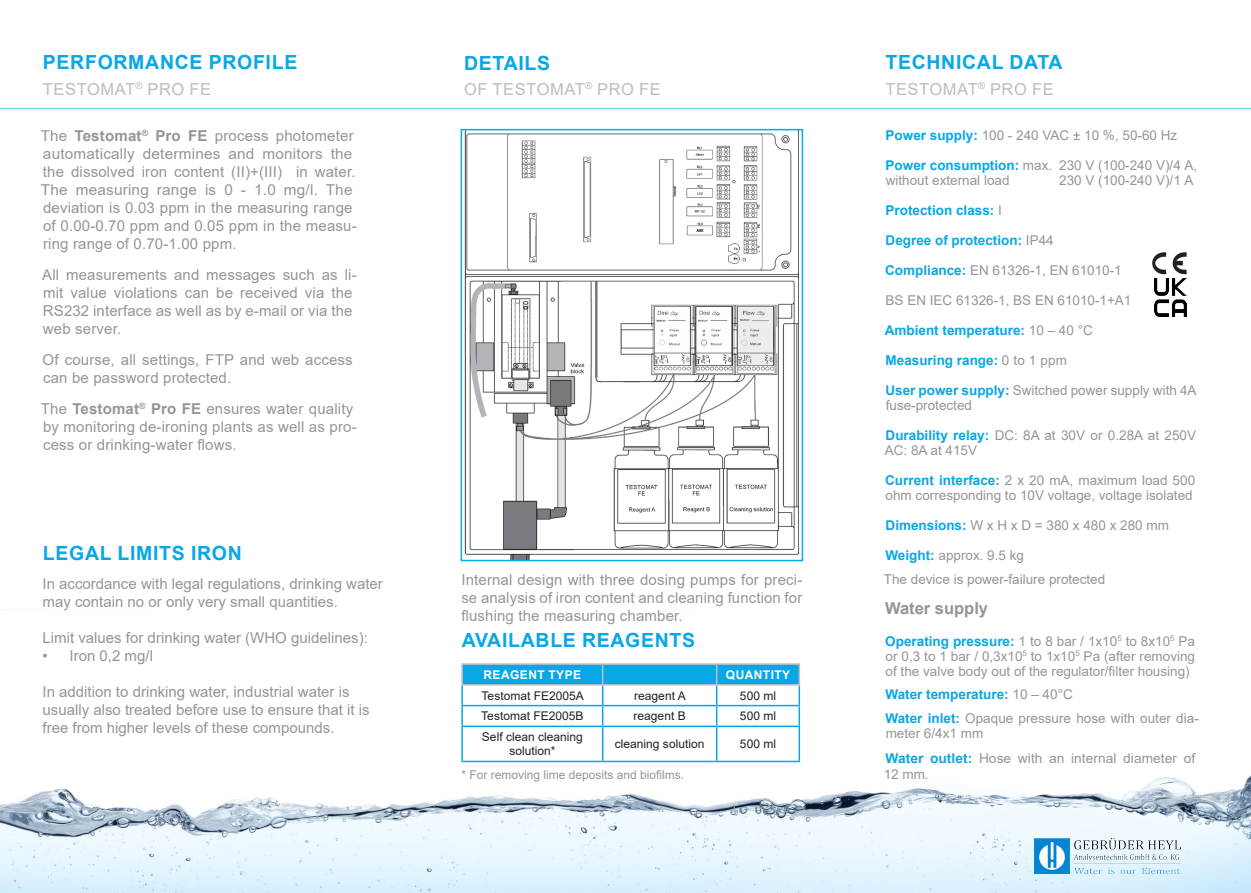
<style>
.page{position:relative;width:1251px;height:893px;background:#fff}
.page>*{position:absolute;margin:0;border:0;box-sizing:border-box;transform-origin:0 0}
.t1{font:700 19.5px "Arial";letter-spacing:.035em;color:#08a7e6}
.t2{font:16.5px "Arial";letter-spacing:.035em;color:#bcbdc0}
.t3{font:700 16.5px "Arial";color:#939598}
.t4{font:15px/18px "Arial";letter-spacing:.01em;color:#939598}
.t5{font:13.5px/15px "Arial";color:#939598}
.t6{font:700 13.5px "Arial";color:#08a7e6}
.t7{font:12px/14.4px "Arial";color:#231f20;text-align:center}
.t8{font:12px "Arial";color:#939598}
.t9{font:700 12px "Arial";letter-spacing:.035em;color:#fff}
.s1{font-weight:700}
.s2{font-weight:700;color:#08a7e6}
.s3{font-weight:400;color:#939598}
</style>
<div class="page">
<img style="left:0;top:663px;width:1250px;height:230px">
<hr style="left:0;top:108px;width:1250px;height:1px;background:#00aeef">
<img style="left:1152px;top:252px;width:35px;height:28px">
<img style="left:1034px;top:839px;width:145px;height:34px">
<img style="left:1153px;top:278px;width:32px;height:39px">
<img style="left:465px;top:132px;width:333px;height:426px">
<div style="left:460px;top:129px;width:343px;height:432px;border:2px solid #00aeef"></div>
<hr style="left:461px;top:726px;width:141px;height:1px;background:#08a7e6">
<hr style="left:461px;top:727px;width:2px;height:34px;background:#08a7e6">
<hr style="left:602px;top:726px;width:114px;height:1px;background:#08a7e6">
<hr style="left:601px;top:727px;width:2px;height:34px;background:#08a7e6">
<hr style="left:716px;top:726px;width:83px;height:1px;background:#08a7e6">
<hr style="left:715px;top:727px;width:2px;height:34px;background:#08a7e6">
<hr style="left:798px;top:727px;width:1px;height:34px;background:#08a7e6">
<hr style="left:461px;top:761px;width:141px;height:1px;background:#08a7e6">
<hr style="left:602px;top:761px;width:114px;height:1px;background:#08a7e6">
<hr style="left:716px;top:761px;width:83px;height:1px;background:#08a7e6">
<hr style="left:461px;top:663px;width:141px;height:2px;background:#bcbdc0">
<hr style="left:602px;top:663px;width:114px;height:2px;background:#bcbdc0">
<hr style="left:716px;top:663px;width:83px;height:2px;background:#bcbdc0">
<svg style="left:461px;top:664px;width:338px;height:62px"></svg>
<hr style="left:461px;top:684px;width:141px;height:2px;background:#bcbdc0">
<hr style="left:602px;top:684px;width:114px;height:2px;background:#bcbdc0">
<hr style="left:716px;top:684px;width:83px;height:2px;background:#bcbdc0">
<div style="left:461px;top:771px;width:337px;height:18px;background:#fff"></div>
<p class="t1" style="left:43px;top:49px;width:256px">PERFORMANCE PROFILE</p>
<p class="t1" style="left:464px;top:49px;width:88px">DETAILS</p>
<p class="t1" style="left:885px;top:49px;width:179px">TECHNICAL DATA</p>
<p class="t2" style="left:43px;top:78px;width:170px">TESTOMAT<sup>®</sup> PRO FE</p>
<p class="t2" style="left:464px;top:78px;width:198px">OF TESTOMAT<sup>®</sup> PRO FE</p>
<p class="t2" style="left:885px;top:78px;width:170px">TESTOMAT<sup>®</sup> PRO FE</p>
<p class="t4" style="left:41px;top:127px;width:317px">The <span class="s1">Testomat</span><sup>®</sup> <span class="s1">Pro FE</span> process photometer automatically determines and monitors the the dissolved iron content (II)+(III) in water.<br>The measuring range is 0 - 1.0 mg/l. The deviation is 0.03 ppm in the measuring range of 0.00-0.70 ppm and 0.05 ppm in the measu&shy;ring range of 0.70-1.00 ppm.</p>
<p class="t4" style="left:42px;top:266px;width:316px">All measurements and messages such as li&shy;mit value violations can be received via the RS232 interface as well as by e-mail or via the web server.</p>
<p class="t4" style="left:43px;top:351px;width:311px">Of course, all settings, FTP and web access can be password protected.</p>
<p class="t4" style="left:41px;top:399px;width:317px">The <span class="s1">Testomat</span><sup>®</sup> <span class="s1">Pro FE</span> ensures water quality by monitoring de-ironing plants as well as pro&shy;cess or drinking-water flows.</p>
<p class="t1" style="left:43px;top:539px;width:200px">LEGAL LIMITS IRON</p>
<p class="t4" style="left:43px;top:575px;width:342px">In accordance with legal regulations, drinking water may contain no or only very small quantities.</p>
<p class="t4" style="left:43px;top:629px;width:327px">Limit values for drinking water (WHO guidelines):</p>
<p class="t4" style="left:43px;top:647px;width:112px">• Iron 0,2 mg/l</p>
<p class="t4" style="left:43px;top:683px;width:328px">In addition to drinking water, industrial water is usually also treated before use to ensure that it is free from higher levels of these compounds.</p>
<p class="t4" style="left:461px;top:571px;width:342px;text-align:justify">Internal design with three dosing pumps for preci&shy;se analysis of iron content and cleaning function for flushing the measuring chamber.</p>
<p class="t1" style="left:461px;top:626px;width:235px">AVAILABLE REAGENTS</p>
<p class="t9" style="left:483px;top:666px;width:99px">REAGENT TYPE</p>
<p class="t9" style="left:725px;top:666px;width:66px">QUANTITY</p>
<p class="t7" style="left:481px;top:688px;width:104px">Testomat FE2005A</p>
<p class="t7" style="left:634px;top:688px;width:53px">reagent A</p>
<p class="t7" style="left:739px;top:688px;width:38px">500 ml</p>
<p class="t7" style="left:481px;top:709px;width:104px">Testomat FE2005B</p>
<p class="t7" style="left:633px;top:709px;width:54px">reagent B</p>
<p class="t7" style="left:739px;top:709px;width:38px">500 ml</p>
<p class="t7" style="left:482px;top:730px;width:102px">Self clean cleaning solution*</p>
<p class="t7" style="left:614px;top:737px;width:91px">cleaning solution</p>
<p class="t7" style="left:739px;top:737px;width:38px">500 ml</p>
<p class="t8" style="left:461px;top:767px;width:224px">* For removing lime deposits and biofilms.</p>
<p class="t5" style="left:885px;top:128px;width:293px"><span class="s2">Power supply:</span> 100 - 240 VAC ± 10 %, 50-60 Hz</p>
<p class="t5" style="left:885px;top:158px;width:313px"><span class="s2">Power consumption:</span> max. 230 V (100-240 V)/4 A, without external load</p>
<p class="t5" style="left:1058px;top:173px;width:136px">230 V (100-240 V)/1 A</p>
<p class="t6" style="left:885px;top:201px;width:118px">Protection class: <span class="s3">I</span></p>
<p class="t6" style="left:885px;top:231px;width:170px">Degree of protection: <span class="s3">IP44</span></p>
<p class="t5" style="left:885px;top:263px;width:238px"><span class="s2">Compliance:</span> EN 61326-1, EN 61010-1</p>
<p class="t5" style="left:885px;top:293px;width:247px">BS EN IEC 61326-1, BS EN 61010-1+A1</p>
<p class="t6" style="left:884px;top:321px;width:209px">Ambient temperature: <span class="s3">10 – 40 °C</span></p>
<p class="t6" style="left:885px;top:351px;width:183px">Measuring range: <span class="s3">0 to 1 ppm</span></p>
<p class="t5" style="left:885px;top:383px;width:312px"><span class="s2">User power supply:</span> Switched power supply with 4A fuse-protected</p>
<p class="t5" style="left:884px;top:428px;width:313px"><span class="s2">Durability relay:</span> DC: 8A at 30V or 0.28A at 250V<br>AC: 8A at 415V</p>
<p class="t5" style="left:885px;top:473px;width:311px"><span class="s2">Current interface:</span> 2 x 20 mA, maximum load 500 ohm corresponding to 10V voltage, voltage isolated</p>
<p class="t5" style="left:885px;top:518px;width:285px"><span class="s2">Dimensions:</span> W x H x D = 380 x 480 x 280 mm</p>
<p class="t5" style="left:885px;top:548px;width:140px"><span class="s2">Weight:</span> approx. 9.5 kg</p>
<p class="t5" style="left:883px;top:572px;width:223px">The device is power-failure protected</p>
<p class="t3" style="left:884px;top:596px;width:104px">Water supply</p>
<p class="t5" style="left:885px;top:634px;width:311px;text-align:justify"><span class="s2">Operating pressure:</span> 1 to 8 bar / 1x10<sup>5</sup> to 8x10<sup>5</sup> Pa or 0,3 to 1 bar / 0,3x10<sup>5</sup> to 1x10<sup>5</sup> Pa (after removing of the valve body out of the regulator/filter housing)</p>
<p class="t6" style="left:885px;top:685px;width:189px">Water temperature: <span class="s3">10 – 40°C</span></p>
<p class="t5" style="left:885px;top:711px;width:315px"><span class="s2">Water inlet:</span> Opaque pressure hose with outer dia&shy;meter 6/4x1 mm</p>
<p class="t5" style="left:883px;top:750px;width:313px;line-height:16.2px"><span class="s2">Water outlet:</span> Hose with an internal diameter of<br>12 mm.</p>
</div>
